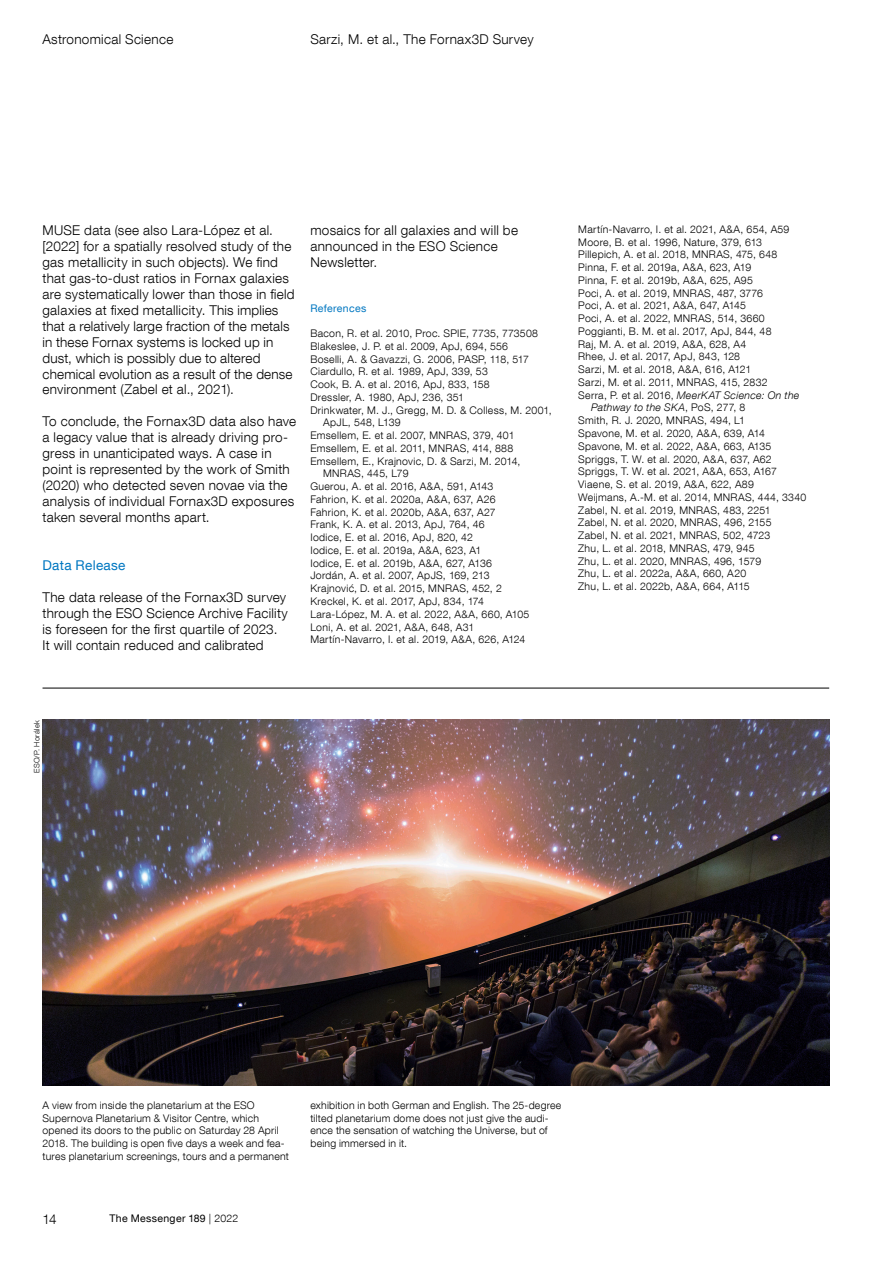
<style>
.page{position:relative;width:893px;height:1263px;background:#fff}
.page>*{position:absolute;margin:0;border:0;box-sizing:border-box;transform-origin:0 0}
._45_9pt{font:300 13.5px/15.9px "Helvetica Neue LT Com";letter-spacing:.02em;color:#000}
._55_9pt_blue{font:13.5px "Helvetica Neue LT Com";letter-spacing:.02em;color:#0077c1}
._45_7pt_ZA_3_mm__lef{font:300 10.5px/12.8px "Helvetica Neue LT Com";letter-spacing:.025em;color:#000}
.Figure_captions{font:300 10.5px/12.8px "Helvetica Neue LT Com";letter-spacing:.02em;color:#000}
._45_7pt_ZA_3_mm__lef-2{font:italic 300 10.5px/12.8px "Helvetica Neue LT Com";letter-spacing:.025em;color:#000}
._45_7pt_ZA_3_mm__lef-3{font:300 10.5px "Helvetica Neue LT Com";letter-spacing:.005em;color:#000}
.t1{font:10.5px "Helvetica Neue LT Com";letter-spacing:.03em;color:#000}
._45_7pt_ZA_3_mm__lef-4{font:10.5px "Helvetica Neue LT Com";letter-spacing:.03em;color:#0077c1}
.Photo_credits{font:300 7.5px "Helvetica Neue LT Com";letter-spacing:.035em;color:#000}
.s1{font-style:normal}
.s2{font-weight:300}
</style>
<div class="page">
<hr style="left:43px;top:688px;width:786px;height:1px;background:#000">
<img style="left:43px;top:720px;width:787px;height:365px">
<hr style="left:892px;top:0;width:1px;height:1263px;background:#e4007c">
<p class="_45_9pt" style="left:43px;top:31px;width:132px">Astronomical Science</p>
<p class="_45_9pt" style="left:310px;top:31px;width:225px">Sarzi, M. et al., The Fornax3D Survey</p>
<p class="_45_9pt" style="left:43px;top:222px;width:254px">MUSE data (see also Lara-López et al. [2022] for a spatially resolved study of the gas metallicity in such objects). We find that gas-to-dust ratios in Fornax galaxies are systematically lower than those in field galaxies at fixed metallicity. This implies that a relatively large fraction of the metals in these Fornax systems is locked up in dust, which is possibly due to altered chemical evolution as a result of the dense environment (Zabel et al., 2021).</p>
<p class="_45_9pt" style="left:43px;top:413px;width:255px">To conclude, the Fornax3D data also have a legacy value that is already driving pro&shy;gress in unanticipated ways. A case in point is represented by the work of Smith (2020) who detected seven novae via the analysis of individual Fornax3D exposures taken several months apart.</p>
<p class="_55_9pt_blue" style="left:43px;top:557px;width:84px">Data Release</p>
<p class="_45_9pt" style="left:43px;top:589px;width:247px">The data release of the Fornax3D survey through the ESO Science Archive Facility is foreseen for the first quartile of 2023.<br>It will contain reduced and calibrated</p>
<p class="_45_9pt" style="left:310px;top:222px;width:209px">mosaics for all galaxies and will be announced in the ESO Science<br>Newsletter.</p>
<p class="_45_7pt_ZA_3_mm__lef-4" style="left:310px;top:301px;width:57px">References</p>
<p class="_45_7pt_ZA_3_mm__lef" style="left:310px;top:327px;width:229px">Bacon, R. et al. 2010, Proc. SPIE, 7735, 773508</p>
<p class="_45_7pt_ZA_3_mm__lef" style="left:310px;top:339px;width:199px">Blakeslee, J. P. et al. 2009, ApJ, 694, 556</p>
<p class="_45_7pt_ZA_3_mm__lef" style="left:310px;top:352px;width:220px">Boselli, A. &amp; Gavazzi, G. 2006, PASP, 118, 517</p>
<p class="_45_7pt_ZA_3_mm__lef" style="left:310px;top:365px;width:179px">Ciardullo, R. et al. 1989, ApJ, 339, 53</p>
<p class="_45_7pt_ZA_3_mm__lef" style="left:310px;top:378px;width:181px">Cook, B. A. et al. 2016, ApJ, 833, 158</p>
<p class="_45_7pt_ZA_3_mm__lef" style="left:310px;top:390px;width:155px">Dressler, A. 1980, ApJ, 236, 351</p>
<p class="_45_7pt_ZA_3_mm__lef" style="left:323px;top:403px;width:230px;text-indent:-13px">Drinkwater, M. J., Gregg, M. D. &amp; Colless, M. 2001,<br>ApJL, 548, L139</p>
<p class="_45_7pt_ZA_3_mm__lef" style="left:310px;top:429px;width:206px">Emsellem, E. et al. 2007, MNRAS, 379, 401</p>
<p class="_45_7pt_ZA_3_mm__lef" style="left:310px;top:442px;width:204px">Emsellem, E. et al. 2011, MNRAS, 414, 888</p>
<p class="_45_7pt_ZA_3_mm__lef" style="left:323px;top:454px;width:199px;text-indent:-13px">Emsellem, E., Krajnovic, D. &amp; Sarzi, M. 2014,<br>MNRAS, 445, L79</p>
<p class="_45_7pt_ZA_3_mm__lef" style="left:310px;top:480px;width:185px">Guerou, A. et al. 2016, A&amp;A, 591, A143</p>
<p class="_45_7pt_ZA_3_mm__lef" style="left:310px;top:493px;width:187px">Fahrion, K. et al. 2020a, A&amp;A, 637, A26</p>
<p class="_45_7pt_ZA_3_mm__lef" style="left:310px;top:505px;width:187px">Fahrion, K. et al. 2020b, A&amp;A, 637, A27</p>
<p class="_45_7pt_ZA_3_mm__lef" style="left:310px;top:518px;width:176px">Frank, K. A. et al. 2013, ApJ, 764, 46</p>
<p class="_45_7pt_ZA_3_mm__lef" style="left:310px;top:531px;width:164px">Iodice, E. et al. 2016, ApJ, 820, 42</p>
<p class="_45_7pt_ZA_3_mm__lef" style="left:310px;top:544px;width:172px">Iodice, E. et al. 2019a, A&amp;A, 623, A1</p>
<p class="_45_7pt_ZA_3_mm__lef" style="left:310px;top:556px;width:183px">Iodice, E. et al. 2019b, A&amp;A, 627, A136</p>
<p class="_45_7pt_ZA_3_mm__lef" style="left:310px;top:569px;width:181px">Jordán, A. et al. 2007, ApJS, 169, 213</p>
<p class="_45_7pt_ZA_3_mm__lef" style="left:310px;top:582px;width:193px">Krajnović, D. et al. 2015, MNRAS, 452, 2</p>
<p class="_45_7pt_ZA_3_mm__lef" style="left:310px;top:595px;width:175px">Kreckel, K. et al. 2017, ApJ, 834, 174</p>
<p class="_45_7pt_ZA_3_mm__lef" style="left:310px;top:607px;width:220px">Lara-López, M. A. et al. 2022, A&amp;A, 660, A105</p>
<p class="_45_7pt_ZA_3_mm__lef" style="left:310px;top:620px;width:165px">Loni, A. et al. 2021, A&amp;A, 648, A31</p>
<p class="_45_7pt_ZA_3_mm__lef" style="left:310px;top:633px;width:216px">Martín-Navarro, I. et al. 2019, A&amp;A, 626, A124</p>
<p class="_45_7pt_ZA_3_mm__lef" style="left:578px;top:223px;width:213px">Martín-Navarro, I. et al. 2021, A&amp;A, 654, A59</p>
<p class="_45_7pt_ZA_3_mm__lef" style="left:578px;top:235px;width:185px">Moore, B. et al. 1996, Nature, 379, 613</p>
<p class="_45_7pt_ZA_3_mm__lef" style="left:578px;top:248px;width:201px">Pillepich, A. et al. 2018, MNRAS, 475, 648</p>
<p class="_45_7pt_ZA_3_mm__lef" style="left:578px;top:261px;width:174px">Pinna, F. et al. 2019a, A&amp;A, 623, A19</p>
<p class="_45_7pt_ZA_3_mm__lef" style="left:578px;top:274px;width:176px">Pinna, F. et al. 2019b, A&amp;A, 625, A95</p>
<p class="_45_7pt_ZA_3_mm__lef" style="left:578px;top:286px;width:186px">Poci, A. et al. 2019, MNRAS, 487, 3776</p>
<p class="_45_7pt_ZA_3_mm__lef" style="left:578px;top:299px;width:169px">Poci, A. et al. 2021, A&amp;A, 647, A145</p>
<p class="_45_7pt_ZA_3_mm__lef" style="left:578px;top:312px;width:188px">Poci, A. et al. 2022, MNRAS, 514, 3660</p>
<p class="_45_7pt_ZA_3_mm__lef" style="left:578px;top:325px;width:195px">Poggianti, B. M. et al. 2017, ApJ, 844, 48</p>
<p class="_45_7pt_ZA_3_mm__lef" style="left:578px;top:337px;width:169px">Raj, M. A. et al. 2019, A&amp;A, 628, A4</p>
<p class="_45_7pt_ZA_3_mm__lef" style="left:578px;top:350px;width:163px">Rhee, J. et al. 2017, ApJ, 843, 128</p>
<p class="_45_7pt_ZA_3_mm__lef-3" style="left:578px;top:363px;width:175px">Sarzi, M. et al. 2018, A&amp;A, 616, A121</p>
<p class="_45_7pt_ZA_3_mm__lef" style="left:578px;top:376px;width:191px">Sarzi, M. et al. 2011, MNRAS, 415, 2832</p>
<p class="_45_7pt_ZA_3_mm__lef-2" style="left:591px;top:388px;width:210px;text-indent:-13px"><span class="s1">Serra, P. et al. 2016,</span> MeerKAT Science: On the<br>Pathway to the SKA<span class="s1">, PoS, 277, 8</span></p>
<p class="_45_7pt_ZA_3_mm__lef" style="left:578px;top:414px;width:168px">Smith, R. J. 2020, MNRAS, 494, L1</p>
<p class="_45_7pt_ZA_3_mm__lef" style="left:578px;top:427px;width:188px">Spavone, M. et al. 2020, A&amp;A, 639, A14</p>
<p class="_45_7pt_ZA_3_mm__lef" style="left:578px;top:439px;width:195px">Spavone, M. et al. 2022, A&amp;A, 663, A135</p>
<p class="_45_7pt_ZA_3_mm__lef" style="left:578px;top:452px;width:195px">Spriggs, T. W. et al. 2020, A&amp;A, 637, A62</p>
<p class="_45_7pt_ZA_3_mm__lef" style="left:578px;top:465px;width:200px">Spriggs, T. W. et al. 2021, A&amp;A, 653, A167</p>
<p class="_45_7pt_ZA_3_mm__lef" style="left:578px;top:478px;width:177px">Viaene, S. et al. 2019, A&amp;A, 622, A89</p>
<p class="_45_7pt_ZA_3_mm__lef" style="left:578px;top:490px;width:229px">Weijmans, A.-M. et al. 2014, MNRAS, 444, 3340</p>
<p class="_45_7pt_ZA_3_mm__lef" style="left:578px;top:503px;width:194px">Zabel, N. et al. 2019, MNRAS, 483, 2251</p>
<p class="_45_7pt_ZA_3_mm__lef" style="left:578px;top:516px;width:195px">Zabel, N. et al. 2020, MNRAS, 496, 2155</p>
<p class="_45_7pt_ZA_3_mm__lef" style="left:578px;top:529px;width:194px">Zabel, N. et al. 2021, MNRAS, 502, 4723</p>
<p class="_45_7pt_ZA_3_mm__lef" style="left:578px;top:541px;width:178px">Zhu, L. et al. 2018, MNRAS, 479, 945</p>
<p class="_45_7pt_ZA_3_mm__lef" style="left:578px;top:554px;width:184px">Zhu, L. et al. 2020, MNRAS, 496, 1579</p>
<p class="_45_7pt_ZA_3_mm__lef" style="left:578px;top:567px;width:169px">Zhu, L. et al. 2022a, A&amp;A, 660, A20</p>
<p class="_45_7pt_ZA_3_mm__lef" style="left:578px;top:580px;width:173px">Zhu, L. et al. 2022b, A&amp;A, 664, A115</p>
<p class="Photo_credits" style="left:32px;top:773px;width:54px;rotate:-90deg">ESO/P. Horálek</p>
<p class="Figure_captions" style="left:43px;top:1098px;width:248px">A view from inside the planetarium at the ESO Supernova Planetarium &amp; Visitor Centre, which opened its doors to the public on Saturday 28 April 2018. The building is open five days a week and fea&shy;tures planetarium screenings, tours and a permanent</p>
<p class="_45_9pt" style="left:43px;top:1211px;width:16px">14</p>
<p class="t1" style="left:109px;top:1211px;width:130px">The Messenger 189 <span class="s2">| 2022</span></p>
<p class="Figure_captions" style="left:310px;top:1098px;width:252px">exhibition in both German and English. The 25-degree tilted planetarium dome does not just give the audi&shy;ence the sensation of watching the Universe, but of being immersed in it.</p>
</div>
